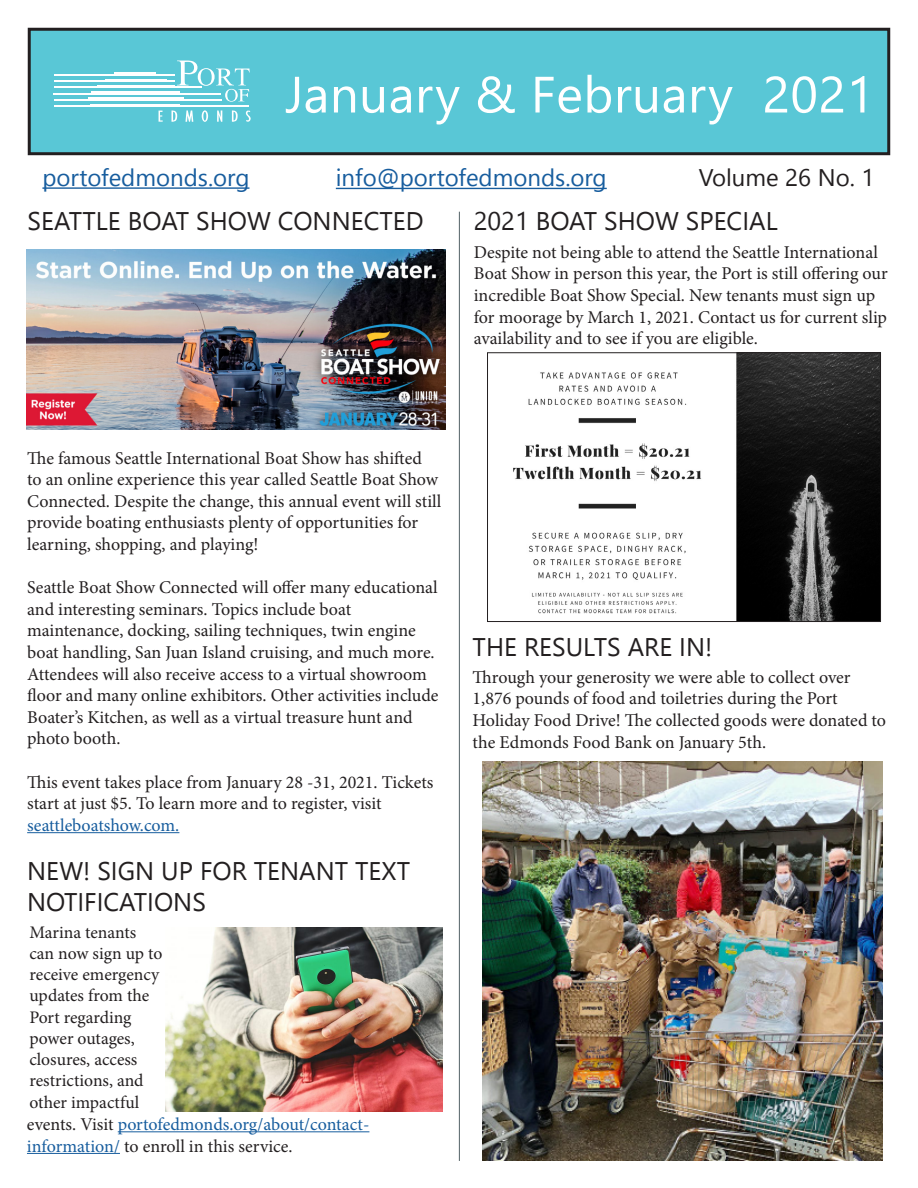
<style>
.page{position:relative;width:918px;height:1188px;background:#fff}
.page>*{position:absolute;margin:0;border:0;box-sizing:border-box;transform-origin:0 0}
.t1{font:24px "Segoe UI Emoji";color:#175d9e}
.t2{font:24px "Segoe UI Emoji";color:#231f20}
.t3{font:18px/21.6px "Minion Pro";letter-spacing:-.005em;color:#231f20}
.t4{font:18px/21.6px "Minion Pro";color:#175d9e}
.t5{font:17.7px/21.1px "Minion Pro";color:#231f20}
.s1{color:#175d9e}
.s2{color:#231f20}
</style>
<div class="page">
<div style="left:29px;top:29px;width:860px;height:125px;background:#59c7d6"></div>
<div style="left:28px;top:28px;width:862px;height:127px;border:3px solid #231f20"></div>
<hr style="left:54px;top:93px;width:167px;height:1px;background:#fff">
<hr style="left:54px;top:99px;width:167px;height:2px;background:#fff">
<hr style="left:54px;top:105px;width:194px;height:2px;background:#fff">
<hr style="left:115px;top:73px;width:41px;height:1px;background:#fff">
<hr style="left:105px;top:79px;width:61px;height:2px;background:#fff">
<hr style="left:97px;top:85px;width:78px;height:2px;background:#fff">
<hr style="left:91px;top:91px;width:89px;height:2px;background:#fff">
<hr style="left:88px;top:97px;width:95px;height:2px;background:#fff">
<hr style="left:91px;top:104px;width:89px;height:1px;background:#fff">
<hr style="left:54px;top:87px;width:148px;height:1px;background:#fff">
<hr style="left:54px;top:80px;width:120px;height:2px;background:#fff">
<hr style="left:54px;top:74px;width:120px;height:2px;background:#fff">
<svg style="left:177px;top:61px;width:73px;height:41px"></svg>
<svg style="left:159px;top:111px;width:4px;height:11px"></svg>
<svg style="left:185px;top:110px;width:8px;height:12px"></svg>
<svg style="left:171px;top:110px;width:6px;height:12px"></svg>
<svg style="left:232px;top:110px;width:6px;height:12px"></svg>
<svg style="left:202px;top:110px;width:6px;height:12px"></svg>
<svg style="left:217px;top:110px;width:5px;height:12px"></svg>
<svg style="left:245px;top:110px;width:6px;height:12px"></svg>
<hr style="left:459px;top:212px;width:1px;height:949px;background:#071c23">
<hr style="left:336px;top:188px;width:271px;height:1px;background:#175d9e">
<hr style="left:42px;top:187px;width:207px;height:2px;background:#175d9e">
<img style="left:483px;top:762px;width:399px;height:399px">
<img style="left:26px;top:249px;width:419px;height:181px">
<hr style="left:27px;top:832px;width:152px;height:1px;background:#175d9e">
<img style="left:165px;top:927px;width:277px;height:185px">
<hr style="left:118px;top:1131px;width:251px;height:1px;background:#175d9e">
<hr style="left:27px;top:1153px;width:93px;height:1px;background:#175d9e">
<img style="left:513px;top:355px;width:366px;height:265px">
<div style="left:487px;top:353px;width:394px;height:269px;border:1px solid #231f20"></div>
<svg style="left:44px;top:187px;width:11px;height:2px"></svg>
<svg style="left:229px;top:187px;width:19px;height:2px"></svg>
<svg style="left:587px;top:187px;width:18px;height:3px"></svg>
<svg style="left:338px;top:187px;width:75px;height:3px"></svg>
<p class="t1" style="left:57px;top:163px;width:47px">□ ▼□</p>
<p class="t1" style="left:156px;top:163px;width:73px">□■ ▲□</p>
<p class="t1" style="left:414px;top:163px;width:47px">□ ▼□</p>
<p class="t1" style="left:513px;top:163px;width:73px">□■ ▲□</p>
<p class="t2" style="left:712px;top:163px;width:35px">□●◆</p>
<p class="t3" style="left:474px;top:241px;width:416px">Despite not being able to attend the Seattle International Boat Show in person this year, the Port is still offering our incredible Boat Show Special. New tenants must sign up for moorage by March 1, 2021. Contact us for current slip availability and to see if you are eligible.</p>
<p class="t3" style="left:27px;top:447px;width:416px">The famous Seattle International Boat Show has shifted<br>to an online experience this year called Seattle Boat Show Connected. Despite the change, this annual event will still provide boating enthusiasts plenty of opportunities for learning, shopping, and playing!</p>
<p class="t3" style="left:27px;top:577px;width:413px">Seattle Boat Show Connected will offer many educational and interesting seminars. Topics include boat maintenance, docking, sailing techniques, twin engine boat handling, San Juan Island cruising, and much more.<br>Attendees will also receive access to a virtual showroom floor and many online exhibitors. Other activities include Boater’s Kitchen, as well as a virtual treasure hunt and photo booth.</p>
<p class="t3" style="left:27px;top:771px;width:408px">This event takes place from January 28 -31, 2021. Tickets start at just $5. To learn more and to register, visit <span class="s1">seattleboatshow.com.</span></p>
<p class="t3" style="left:473px;top:666px;width:415px">Through your generosity we were able to collect over 1,876 pounds of food and toiletries during the Port Holiday Food Drive! The collected goods were donated to the Edmonds Food Bank on January 5th.</p>
<p class="t5" style="left:29px;top:922px;width:135px">Marina tenants can now sign up to receive emergency updates from the<br>Port regarding power outages, closures, access restrictions, and other impactful</p>
<p class="t4" style="left:27px;top:1114px;width:344px"><span class="s2">events. Visit</span> portofedmonds.org/about/contact&shy;information/ <span class="s2">to enroll in this service.</span></p>
</div>
